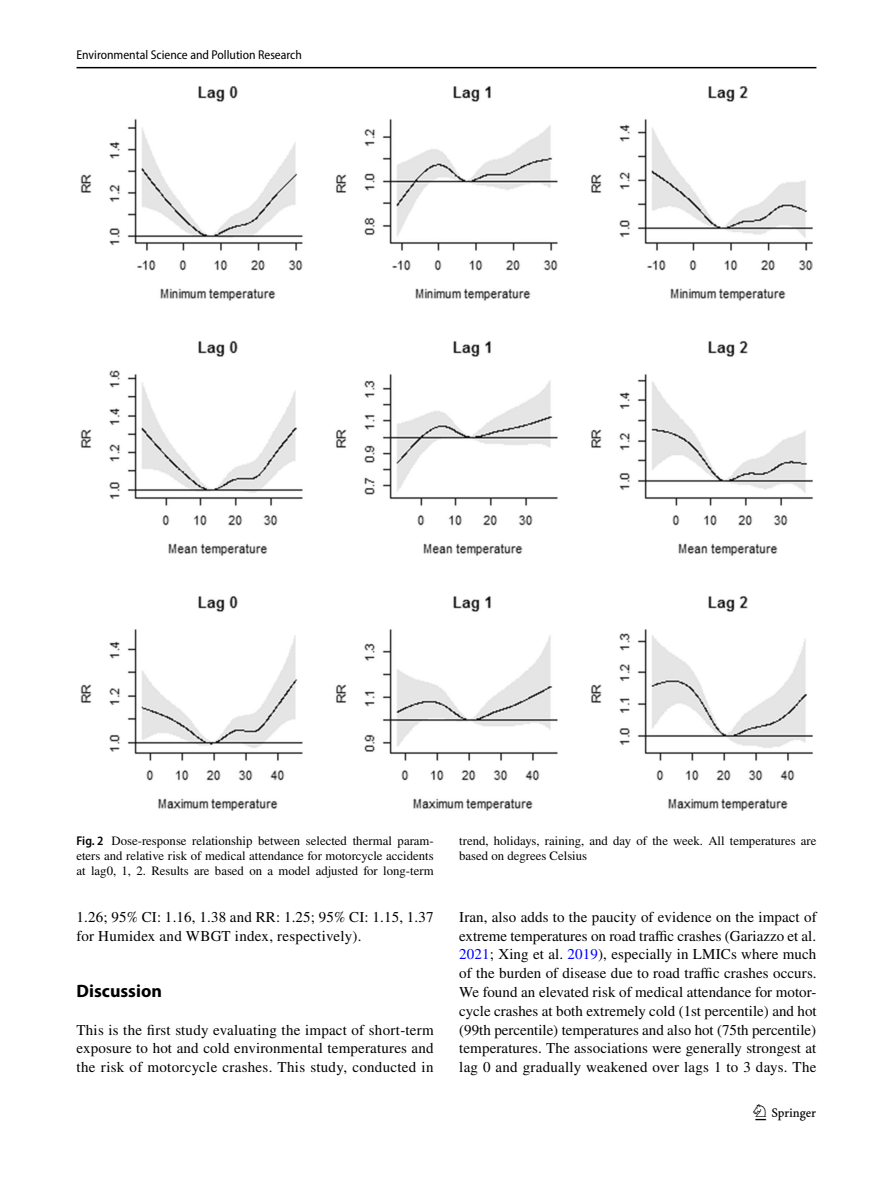
<style>
.page{position:relative;width:893px;height:1187px;background:#fff}
.page>*{position:absolute;margin:0;border:0;box-sizing:border-box;transform-origin:0 0}
.t1{font:22.5px "Springnew Regular 3";color:#000}
.t2{font:700 18px "Myriad Pro";color:#000}
.t3{font:15px/18.8px "STIX";letter-spacing:.015em;color:#000;text-align:justify}
.t4{font:12.75px/15px "STIX";color:#000;text-align:justify}
.t5{font:semi-condensed 12.75px "Myriad Pro";color:#000}
.s1{font-family:"Myriad Pro";font-weight:600;font-stretch:semi-condensed}
.s2{color:#00f}
</style>
<div class="page">
<hr style="left:77px;top:67px;width:739px;height:1px;background:#000">
<img style="left:81px;top:87px;width:731px;height:723px">
<p class="t5" style="left:77px;top:48px;width:227px">Environmental Science and Pollution Research</p>
<p class="t4" style="left:77px;top:834px;width:359px"><span class="s1">Fig. 2</span> Dose-response relationship between selected thermal param&shy;eters and relative risk of medical attendance for motorcycle accidents at lag0, 1, 2. Results are based on a model adjusted for long-term</p>
<p class="t4" style="left:459px;top:834px;width:359px">trend, holidays, raining, and day of the week. All temperatures are based on degrees Celsius</p>
<p class="t3" style="left:77px;top:908px;width:359px">1.26; 95% CI: 1.16, 1.38 and RR: 1.25; 95% CI: 1.15, 1.37 for Humidex and WBGT index, respectively).</p>
<p class="t2" style="left:77px;top:979px;width:87px">Discussion</p>
<p class="t3" style="left:77px;top:1021px;width:359px">This is the first study evaluating the impact of short-term exposure to hot and cold environmental temperatures and the risk of motorcycle crashes. This study, conducted in</p>
<p class="t3" style="left:459px;top:908px;width:359px">Iran, also adds to the paucity of evidence on the impact of extreme temperatures on road traffic crashes (Gariazzo et al.<br><span class="s2">2021</span>; Xing et al. <span class="s2">2019</span>), especially in LMICs where much of the burden of disease due to road traffic crashes occurs.<br>We found an elevated risk of medical attendance for motor&shy;cycle crashes at both extremely cold (1st percentile) and hot (99th percentile) temperatures and also hot (75th percentile) temperatures. The associations were generally strongest at lag 0 and gradually weakened over lags 1 to 3 days. The</p>
<h1 class="t1" style="left:755px;top:1104px;width:62px">1 3</h1>
</div>
